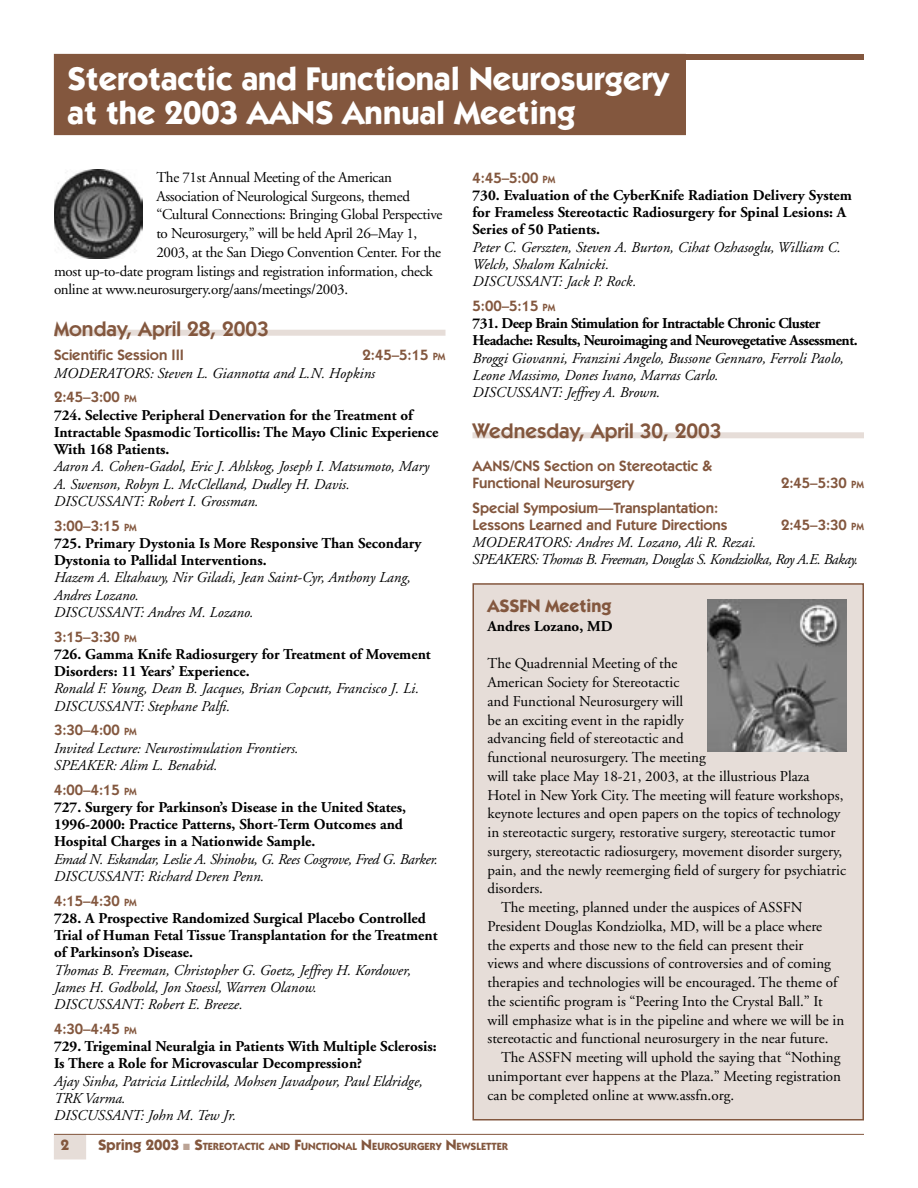
<style>
.page{position:relative;width:918px;height:1188px;background:#fff}
.page>*{position:absolute;margin:0;border:0;box-sizing:border-box;transform-origin:0 0}
.story_reverse_title{font:700 33px/34.5px "Itc Kabel";color:#fff}
.meeting_high_day{font:600 21px "Itc Kabel";color:#83573e}
.Heading_12pt{font:700 18px "Itc Kabel";color:#83573e}
.t1{font:15px/18.8px "Adobe Garamond";color:#000}
.meeting_high_italic{font:italic 15px/17.2px "Adobe Garamond";color:#000}
.meeting_high_bold{font:700 15px/17.2px "Adobe Garamond";color:#000}
.t2{font:15px "Adobe Garamond";letter-spacing:-.02em;color:#000}
.meeting_high_head{font:600 15px/17.2px "Itc Kabel";color:#83573e}
.meeting_high_bold-2{font:700 15px/17.2px "Adobe Garamond";letter-spacing:-.03em;color:#000}
.meeting_high_italic-2{font:italic 15px "Adobe Garamond";letter-spacing:-.02em;color:#000}
.meeting_high_italic-3{font:italic 15px "Adobe Garamond";letter-spacing:-.03em;color:#000}
.basic_bold{font:700 15px "Adobe Garamond";color:#000}
.t3{font:700 15px "Itc Kabel";color:#83573e}
.t4{font:700 10.5px "Itc Kabel";color:#83573e}
.s1{font-size:10.5px}
.s2{font-size:15px}
</style>
<div class="page">
<div style="left:54px;top:1134px;width:32px;height:25px;background:#e6ddd8"></div>
<hr style="left:54px;top:1134px;width:810px;height:1px;background:#83573e">
<div style="left:54px;top:54px;width:810px;height:6px;background:#83573e"></div>
<div style="left:54px;top:330px;width:392px;height:6px;background:#e6ddd8"></div>
<div style="left:472px;top:432px;width:392px;height:6px;background:#e6ddd8"></div>
<div style="left:54px;top:54px;width:631px;height:81px;background:#83573e"></div>
<div style="left:473px;top:584px;width:390px;height:536px;background:#e6ddd8"></div>
<div style="left:472px;top:583px;width:392px;height:537px;border:2px solid #83573e"></div>
<img style="left:707px;top:599px;width:139px;height:152px">
<img style="left:54px;top:170px;width:89px;height:88px">
<p class="story_reverse_title" style="left:68px;top:61px;width:603px">Sterotactic and Functional Neurosurgery at the 2003 AANS Annual Meeting</p>
<p class="t2" style="left:156px;top:169px;width:237px">The 71st Annual Meeting of the American</p>
<p class="t2" style="left:156px;top:188px;width:255px">Association of Neurological Surgeons, themed</p>
<p class="t2" style="left:156px;top:207px;width:288px">“Cultural Connections: Bringing Global Perspective</p>
<p class="t2" style="left:156px;top:225px;width:263px">to Neurosurgery,” will be held April 26–May 1,</p>
<p class="t2" style="left:156px;top:244px;width:286px">2003, at the San Diego Convention Center. For the</p>
<p class="t2" style="left:54px;top:263px;width:380px">most up-to-date program listings and registration information, check</p>
<p class="t2" style="left:54px;top:282px;width:296px">online at www.neurosurgery.org/aans/meetings/2003.</p>
<p class="meeting_high_day" style="left:54px;top:316px;width:216px">Monday, April 28, 2003</p>
<p class="meeting_high_head" style="left:54px;top:347px;width:132px">Scientific Session III</p>
<p class="meeting_high_head" style="left:363px;top:347px;width:84px">2:45–5:15 <span class="s1">PM</span></p>
<p class="meeting_high_italic" style="left:54px;top:365px;width:323px">MODERATORS: Steven L. Giannotta and L.N. Hopkins</p>
<p class="meeting_high_head" style="left:54px;top:389px;width:84px">2:45–3:00 <span class="s1">PM</span></p>
<p class="meeting_high_bold" style="left:54px;top:407px;width:386px">724. Selective Peripheral Denervation for the Treatment of<br>Intractable Spasmodic Torticollis: The Mayo Clinic Experience<br>With 168 Patients.</p>
<p class="meeting_high_italic" style="left:54px;top:459px;width:377px">Aaron A. Cohen-Gadol, Eric J. Ahlskog, Joseph I. Matsumoto, Mary<br>A. Swenson, Robyn L. McClelland, Dudley H. Davis.</p>
<p class="meeting_high_italic" style="left:54px;top:493px;width:206px">DISCUSSANT: Robert I. Grossman.</p>
<p class="meeting_high_head" style="left:54px;top:517px;width:84px">3:00–3:15 <span class="s1">PM</span></p>
<p class="meeting_high_bold" style="left:54px;top:535px;width:369px">725. Primary Dystonia Is More Responsive Than Secondary<br>Dystonia to Pallidal Interventions.</p>
<p class="meeting_high_italic" style="left:54px;top:570px;width:358px">Hazem A. Eltahawy, Nir Giladi, Jean Saint-Cyr, Anthony Lang,<br>Andres Lozano.</p>
<p class="meeting_high_italic" style="left:54px;top:604px;width:201px">DISCUSSANT: Andres M. Lozano.</p>
<p class="meeting_high_head" style="left:54px;top:628px;width:84px">3:15–3:30 <span class="s1">PM</span></p>
<p class="meeting_high_bold" style="left:54px;top:646px;width:378px">726. Gamma Knife Radiosurgery for Treatment of Movement<br>Disorders: 11 Years’ Experience.</p>
<p class="meeting_high_italic" style="left:54px;top:681px;width:367px">Ronald F. Young, Dean B. Jacques, Brian Copcutt, Francisco J. Li.</p>
<p class="meeting_high_italic" style="left:54px;top:698px;width:178px">DISCUSSANT: Stephane Palfi.</p>
<p class="meeting_high_head" style="left:54px;top:722px;width:84px">3:30–4:00 <span class="s1">PM</span></p>
<p class="meeting_high_italic" style="left:54px;top:740px;width:246px">Invited Lecture: Neurostimulation Frontiers.</p>
<p class="meeting_high_italic" style="left:54px;top:757px;width:165px">SPEAKER: Alim L. Benabid.</p>
<p class="meeting_high_head" style="left:54px;top:781px;width:84px">4:00–4:15 <span class="s1">PM</span></p>
<p class="meeting_high_bold" style="left:54px;top:799px;width:354px">727. Surgery for Parkinson’s Disease in the United States,<br>1996-2000: Practice Patterns, Short-Term Outcomes and<br>Hospital Charges in a Nationwide Sample.</p>
<p class="meeting_high_italic-2" style="left:54px;top:851px;width:386px">Emad N. Eskandar, Leslie A. Shinobu, G. Rees Cosgrove, Fred G. Barker.</p>
<p class="meeting_high_italic" style="left:54px;top:868px;width:212px">DISCUSSANT: Richard Deren Penn.</p>
<p class="meeting_high_head" style="left:54px;top:892px;width:84px">4:15–4:30 <span class="s1">PM</span></p>
<p class="meeting_high_bold" style="left:54px;top:910px;width:385px">728. A Prospective Randomized Surgical Placebo Controlled<br>Trial of Human Fetal Tissue Transplantation for the Treatment of Parkinson’s Disease.</p>
<p class="meeting_high_italic" style="left:54px;top:962px;width:359px">Thomas B. Freeman, Christopher G. Goetz, Jeffrey H. Kordower,<br>James H. Godbold, Jon Stoessl, Warren Olanow.</p>
<p class="meeting_high_italic" style="left:54px;top:996px;width:190px">DISCUSSANT: Robert E. Breeze.</p>
<p class="meeting_high_head" style="left:54px;top:1020px;width:84px">4:30–4:45 <span class="s1">PM</span></p>
<p class="meeting_high_bold" style="left:54px;top:1038px;width:384px">729. Trigeminal Neuralgia in Patients With Multiple Sclerosis:<br>Is There a Role for Microvascular Decompression?</p>
<p class="meeting_high_italic" style="left:54px;top:1073px;width:370px">Ajay Sinha, Patricia Littlechild, Mohsen Javadpour, Paul Eldridge,<br>TRK Varma.</p>
<p class="meeting_high_italic" style="left:54px;top:1107px;width:184px">DISCUSSANT: John M. Tew Jr.</p>
<p class="meeting_high_head" style="left:472px;top:169px;width:84px">4:45–5:00 <span class="s1">PM</span></p>
<p class="meeting_high_bold" style="left:472px;top:187px;width:381px">730. Evaluation of the CyberKnife Radiation Delivery System for Frameless Stereotactic Radiosurgery for Spinal Lesions: A<br>Series of 50 Patients.</p>
<p class="meeting_high_italic" style="left:472px;top:239px;width:370px">Peter C. Gerszten, Steven A. Burton, Cihat Ozhasoglu, William C.<br>Welch, Shalom Kalnicki.</p>
<p class="meeting_high_italic" style="left:472px;top:273px;width:165px">DISCUSSANT: Jack P. Rock.</p>
<p class="meeting_high_head" style="left:472px;top:297px;width:84px">5:00–5:15 <span class="s1">PM</span></p>
<p class="meeting_high_bold-2" style="left:472px;top:315px;width:387px">731. Deep Brain Stimulation for Intractable Chronic Cluster<br>Headache: Results, Neuroimaging and Neurovegetative Assessment.</p>
<p class="meeting_high_italic" style="left:472px;top:350px;width:373px">Broggi Giovanni, Franzini Angelo, Bussone Gennaro, Ferroli Paolo,<br>Leone Massimo, Dones Ivano, Marras Carlo.</p>
<p class="meeting_high_italic" style="left:472px;top:384px;width:189px">DISCUSSANT: Jeffrey A. Brown.</p>
<p class="meeting_high_day" style="left:472px;top:419px;width:250px">Wednesday, April 30, 2003</p>
<p class="meeting_high_head" style="left:472px;top:457px;width:242px">AANS/CNS Section on Stereotactic &amp;<br>Functional Neurosurgery</p>
<p class="meeting_high_head" style="left:781px;top:474px;width:84px">2:45–5:30 <span class="s1">PM</span></p>
<p class="meeting_high_head" style="left:472px;top:499px;width:256px">Special Symposium—Transplantation:<br>Lessons Learned and Future Directions</p>
<p class="meeting_high_head" style="left:781px;top:516px;width:84px">2:45–3:30 <span class="s1">PM</span></p>
<p class="meeting_high_italic" style="left:472px;top:534px;width:285px">MODERATORS: Andres M. Lozano, Ali R. Rezai.</p>
<p class="meeting_high_italic-3" style="left:472px;top:552px;width:387px">SPEAKERS: Thomas B. Freeman, Douglas S. Kondziolka, Roy A.E. Bakay.</p>
<p class="Heading_12pt" style="left:488px;top:595px;width:126px">ASSFN Meeting</p>
<p class="basic_bold" style="left:488px;top:618px;width:127px">Andres Lozano, MD</p>
<p class="t1" style="left:488px;top:655px;width:360px">The Quadrennial Meeting of the<br>American Society for Stereotactic<br>and Functional Neurosurgery will<br>be an exciting event in the rapidly<br>advancing field of stereotactic and<br>functional neurosurgery. The meeting<br>will take place May 18-21, 2003, at the illustrious Plaza Hotel in New York City. The meeting will feature workshops, keynote lectures and open papers on the topics of technology in stereotactic surgery, restorative surgery, stereotactic tumor surgery, stereotactic radiosurgery, movement disorder surgery, pain, and the newly reemerging field of surgery for psychiatric disorders.</p>
<p class="t1" style="left:488px;top:898px;width:358px;text-indent:14px">The meeting, planned under the auspices of ASSFN President Douglas Kondziolka, MD, will be a place where<br>the experts and those new to the field can present their<br>views and where discussions of controversies and of coming therapies and technologies will be encouraged. The theme of the scientific program is “Peering Into the Crystal Ball.” It will emphasize what is in the pipeline and where we will be in stereotactic and functional neurosurgery in the near future.</p>
<p class="t1" style="left:488px;top:1048px;width:355px;text-align:justify;text-indent:14px">The ASSFN meeting will uphold the saying that “Nothing unimportant ever happens at the Plaza.” Meeting registration can be completed online at www.assfn.org.</p>
<p class="t3" style="left:61px;top:1136px;width:10px">2</p>
<p class="t4" style="left:98px;top:1140px;width:411px"><span class="s2">Spring 2003 S</span>TEREOTACTIC AND <span class="s2">F</span>UNCTIONAL <span class="s2">N</span>EUROSURGERY <span class="s2">N</span>EWSLETTER</p>
</div>
